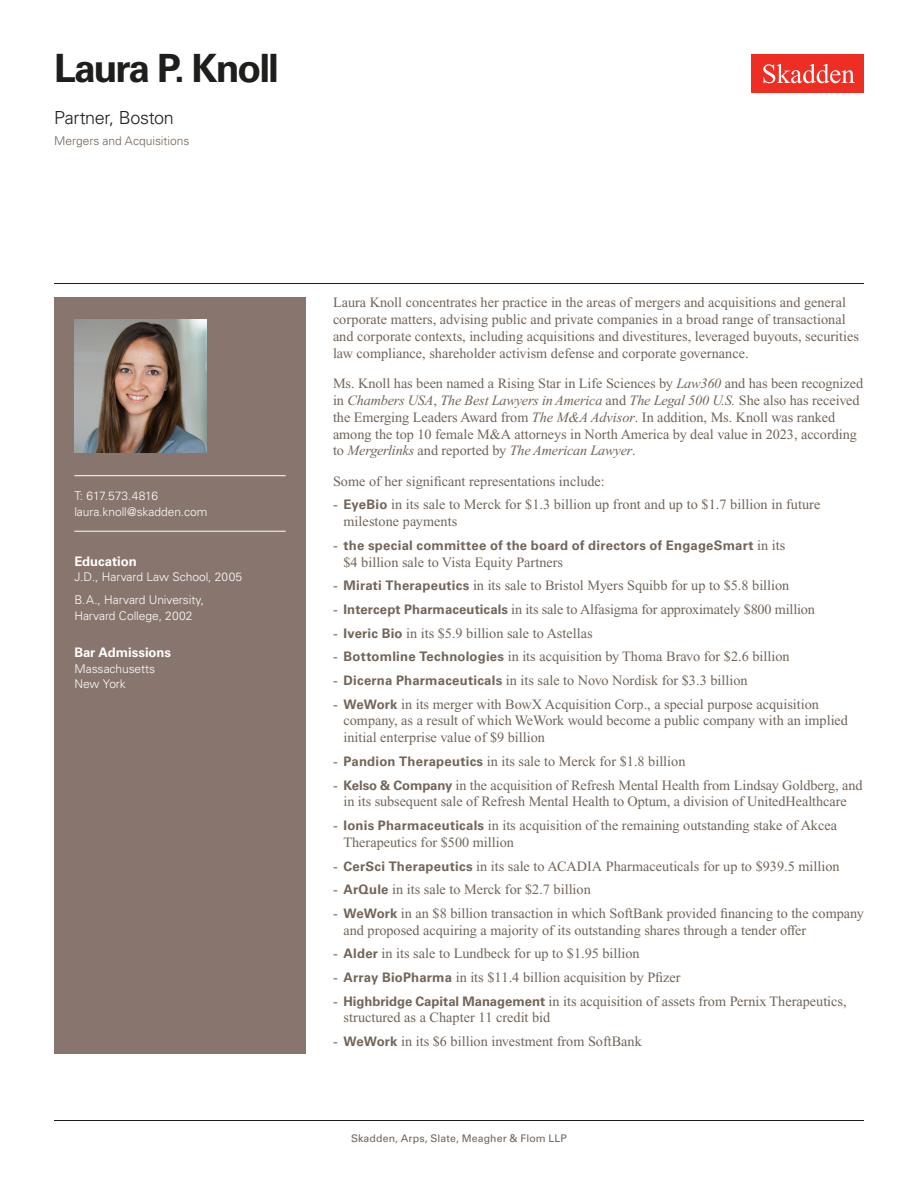
<style>
.page{position:relative;width:918px;height:1188px;background:#fff}
.page>*{position:absolute;margin:0;border:0;box-sizing:border-box;transform-origin:0 0}
.Name{font:700 39px "Univers LT Std";letter-spacing:-.05em;color:#1e1e1d}
.Title_and_Office{font:300 18px "Univers LT Std";letter-spacing:-.02em;color:#1e1e1d}
.Main_Body_Bulleted{font:14.25px/16.8px "Times New Roman PS Std";color:#726458}
.Main_Body{font:14.25px/16.8px "Times New Roman PS Std";color:#726458}
.Main_Body_Bulleted-2{font:700 13.2px "Univers LT Std";letter-spacing:.02em;color:#726458}
.Bar_Admission_Education{font:700 13.2px "Univers LT Std";letter-spacing:-.005em;color:#fff}
.Sidebar_text{font:300 12px/15.8px "Univers LT Std";letter-spacing:-.005em;color:#fff}
.Email{font:300 12px "Univers LT Std";letter-spacing:-.005em;color:#fff}
.Practice{font:300 12px "Univers LT Std";color:#726458}
.Sidebar_text_no_paragraph_spacing{font:300 12px "Univers LT Std";letter-spacing:-.005em;color:#fff}
.Phone_Number{font:300 12px "Univers LT Std";letter-spacing:-.01em;color:#fff}
.Folio{font:10.5px "Univers LT Std";letter-spacing:.01em;color:#726458}
.s1{font-style:italic}
.s2{font-family:"Univers LT Std";font-weight:700;font-size:13.2px}
.s3{font-family:"Times New Roman PS Std";font-weight:400;font-size:14.25px}
</style>
<div class="page">
<div style="left:752px;top:54px;width:112px;height:39px;background:#ee2e22"></div>
<svg style="left:763px;top:64px;width:92px;height:19px"></svg>
<div style="left:54px;top:297px;width:252px;height:756px;background:#87756e"></div>
<hr style="left:74px;top:475px;width:212px;height:1px;background:#fff">
<hr style="left:74px;top:531px;width:212px;height:1px;background:#fff">
<img style="left:74px;top:320px;width:132px;height:132px">
<hr style="left:54px;top:1120px;width:810px;height:1px;background:#1e1e1d">
<hr style="left:54px;top:283px;width:810px;height:1px;background:#1e1e1d">
<h1 class="Name" style="left:54px;top:46px;width:227px">Laura P. Knoll</h1>
<h2 class="Title_and_Office" style="left:54px;top:107px;width:121px">Partner, Boston</h2>
<h3 class="Practice" style="left:54px;top:134px;width:137px">Mergers and Acquisitions</h3>
<p class="Phone_Number" style="left:74px;top:489px;width:85px">T: 617.573.4816</p>
<p class="Email" style="left:74px;top:504px;width:135px">laura.knoll@skadden.com</p>
<p class="Bar_Admission_Education" style="left:74px;top:553px;width:64px">Education</p>
<p class="Sidebar_text" style="left:74px;top:569px;width:169px">J.D., Harvard Law School, 2005</p>
<p class="Sidebar_text" style="left:74px;top:592px;width:131px">B.A., Harvard University,<br>Harvard College, 2002</p>
<p class="Bar_Admission_Education" style="left:74px;top:644px;width:98px">Bar Admissions</p>
<p class="Sidebar_text_no_paragraph_spacing" style="left:74px;top:661px;width:82px">Massachusetts</p>
<p class="Sidebar_text_no_paragraph_spacing" style="left:74px;top:677px;width:53px">New York</p>
<p class="Main_Body" style="left:333px;top:294px;width:528px">Laura Knoll concentrates her practice in the areas of mergers and acquisitions and general corporate matters, advising public and private companies in a broad range of transactional and corporate contexts, including acquisitions and divestitures, leveraged buyouts, securities law compliance, shareholder activism defense and corporate governance.</p>
<p class="Main_Body" style="left:333px;top:375px;width:532px">Ms. Knoll has been named a Rising Star in Life Sciences by <span class="s1">Law360</span> and has been recognized in <span class="s1">Chambers USA</span>, <span class="s1">The Best Lawyers in America</span> and <span class="s1">The Legal 500 U.S.</span> She also has received the Emerging Leaders Award from <span class="s1">The M&amp;A Advisor</span>. In addition, Ms. Knoll was ranked among the top 10 female M&amp;A attorneys in North America by deal value in 2023, according to <span class="s1">Mergerlinks</span> and reported by <span class="s1">The American Lawyer</span>.</p>
<p class="Main_Body" style="left:333px;top:473px;width:273px">Some of her significant representations include:</p>
<p class="Main_Body_Bulleted" style="left:344px;top:496px;width:478px;text-indent:-10px">- <span class="s2">EyeBio</span> in its sale to Merck for $1.3 billion up front and up to $1.7 billion in future milestone payments</p>
<p class="Main_Body_Bulleted-2" style="left:333px;top:538px;width:454px"><span class="s3">-</span> the special committee of the board of directors of EngageSmart <span class="s3">in its</span></p>
<p class="Main_Body_Bulleted" style="left:344px;top:554px;width:221px">$4 billion sale to Vista Equity Partners</p>
<p class="Main_Body_Bulleted" style="left:333px;top:577px;width:458px">- <span class="s2">Mirati Therapeutics</span> in its sale to Bristol Myers Squibb for up to $5.8 billion</p>
<p class="Main_Body_Bulleted" style="left:333px;top:601px;width:484px">- <span class="s2">Intercept Pharmaceuticals</span> in its sale to Alfasigma for approximately $800 million</p>
<p class="Main_Body_Bulleted" style="left:333px;top:625px;width:261px">- <span class="s2">Iveric Bio</span> in its $5.9 billion sale to Astellas</p>
<p class="Main_Body_Bulleted" style="left:333px;top:648px;width:458px">- <span class="s2">Bottomline Technologies</span> in its acquisition by Thoma Bravo for $2.6 billion</p>
<p class="Main_Body_Bulleted" style="left:333px;top:672px;width:416px">- <span class="s2">Dicerna Pharmaceuticals</span> in its sale to Novo Nordisk for $3.3 billion</p>
<p class="Main_Body_Bulleted" style="left:344px;top:695px;width:506px;text-indent:-10px">- <span class="s2">WeWork</span> in its merger with BowX Acquisition Corp., a special purpose acquisition company, as a result of which WeWork would become a public company with an implied initial enterprise value of $9 billion</p>
<p class="Main_Body_Bulleted" style="left:333px;top:753px;width:354px">- <span class="s2">Pandion Therapeutics</span> in its sale to Merck for $1.8 billion</p>
<p class="Main_Body_Bulleted" style="left:333px;top:776px;width:531px;text-align:center">- <span class="s2">Kelso &amp; Company</span> in the acquisition of Refresh Mental Health from Lindsay Goldberg, and in its subsequent sale of Refresh Mental Health to Optum, a division of UnitedHealthcare</p>
<p class="Main_Body_Bulleted" style="left:344px;top:817px;width:495px;text-indent:-10px">- <span class="s2">Ionis Pharmaceuticals</span> in its acquisition of the remaining outstanding stake of Akcea<br>Therapeutics for $500 million</p>
<p class="Main_Body_Bulleted" style="left:333px;top:857px;width:508px">- <span class="s2">CerSci Therapeutics</span> in its sale to ACADIA Pharmaceuticals for up to $939.5 million</p>
<p class="Main_Body_Bulleted" style="left:333px;top:881px;width:259px">- <span class="s2">ArQule</span> in its sale to Merck for $2.7 billion</p>
<p class="Main_Body_Bulleted" style="left:344px;top:905px;width:522px;text-indent:-10px">- <span class="s2">WeWork</span> in an $8 billion transaction in which SoftBank provided financing to the company and proposed acquiring a majority of its outstanding shares through a tender offer</p>
<p class="Main_Body_Bulleted" style="left:333px;top:945px;width:308px">- <span class="s2">Alder</span> in its sale to Lundbeck for up to $1.95 billion</p>
<p class="Main_Body_Bulleted" style="left:333px;top:969px;width:349px">- <span class="s2">Array BioPharma</span> in its $11.4 billion acquisition by Pfizer</p>
<p class="Main_Body_Bulleted" style="left:344px;top:992px;width:505px;text-indent:-10px">- <span class="s2">Highbridge Capital Management</span> in its acquisition of assets from Pernix Therapeutics, structured as a Chapter 11 credit bid</p>
<p class="Main_Body_Bulleted" style="left:333px;top:1033px;width:310px">- <span class="s2">WeWork</span> in its $6 billion investment from SoftBank</p>
<p class="Folio" style="left:351px;top:1132px;width:217px">Skadden, Arps, Slate, Meagher &amp; Flom LLP</p>
</div>
